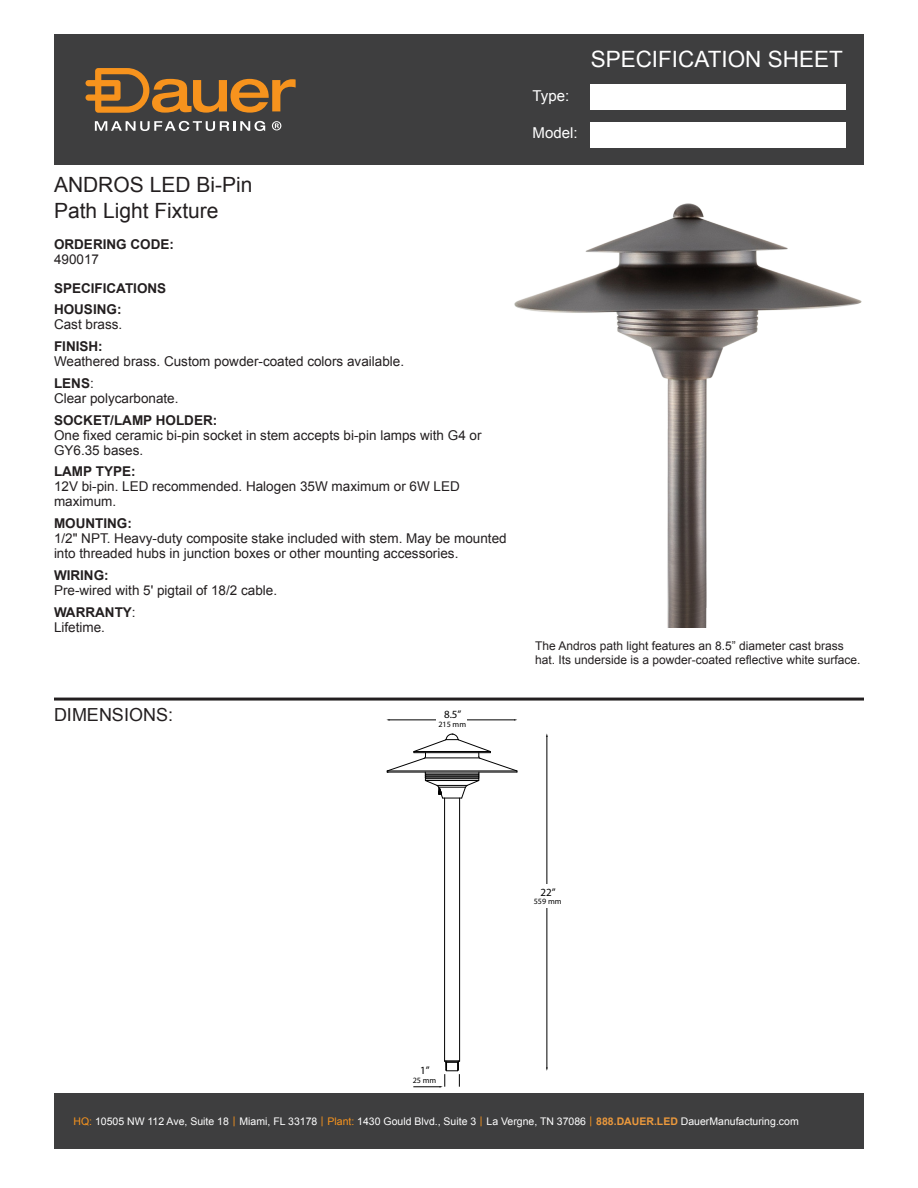
<style>
.page{position:relative;width:918px;height:1188px;background:#fff}
.page>*{position:absolute;margin:0;border:0;box-sizing:border-box;transform-origin:0 0}
.t1{font:22.5px "Arial";color:#fff}
.t2{font:21px/25.2px "Arial";color:#231f20}
.t3{font:18px "Arial";color:#231f20}
.t4{font:15px "Arial";color:#fff}
.t5{font:13.5px/15px "Arial";color:#231f20}
.t6{font:700 13.5px/21.8px "Arial";color:#231f20}
.t7{font:12px/14.4px "Arial";color:#231f20}
.t8{font:10.95px "Myriad Pro";color:#000}
.t9{font:10.5px "Arial";color:#fff}
.t10{font:8.1px "Myriad Pro";color:#000}
.s1{font-weight:700}
.s2{color:#f7931d}
.s3{font-weight:700;color:#ec993c}
</style>
<div class="page">
<hr style="left:54px;top:698px;width:810px;height:3px;background:#231f20">
<img style="left:514px;top:203px;width:348px;height:424px">
<div style="left:54px;top:34px;width:810px;height:131px;background:#3e3e3f"></div>
<div style="left:590px;top:85px;width:256px;height:25px;background:#fff"></div>
<div style="left:590px;top:122px;width:256px;height:25px;background:#fff"></div>
<svg style="left:95px;top:121px;width:170px;height:10px"></svg>
<svg style="left:272px;top:121px;width:9px;height:9px"></svg>
<svg style="left:85px;top:68px;width:211px;height:45px"></svg>
<div style="left:54px;top:1094px;width:810px;height:55px;background:#3e3e3f"></div>
<hr style="left:444px;top:798px;width:1px;height:263px;background:#000">
<hr style="left:459px;top:798px;width:1px;height:263px;background:#000">
<svg style="left:387px;top:734px;width:130px;height:65px"></svg>
<hr style="left:389px;top:720px;width:126px;height:1px;background:#000">
<div style="left:437px;top:711px;width:30px;height:16px;background:#fff"></div>
<hr style="left:547px;top:736px;width:1px;height:332px;background:#000">
<svg style="left:413px;top:1061px;width:47px;height:27px"></svg>
<div style="left:531px;top:884px;width:30px;height:24px;background:#fff"></div>
<p class="t4" style="left:533px;top:86px;width:38px">Type:</p>
<h1 class="t1" style="left:591px;top:45px;width:254px">SPECIFICATION SHEET</h1>
<h2 class="t2" style="left:54px;top:173px;width:200px">ANDROS LED Bi-Pin<br>Path Light Fixture</h2>
<p class="t6" style="left:54px;top:234px;width:122px">ORDERING CODE:</p>
<p class="t5" style="left:54px;top:252px;width:47px">490017</p>
<p class="t6" style="left:54px;top:278px;width:114px">SPECIFICATIONS<br>HOUSING:</p>
<p class="t5" style="left:54px;top:317px;width:70px">Cast brass.</p>
<p class="t6" style="left:54px;top:336px;width:50px">FINISH:</p>
<p class="t5" style="left:54px;top:351px;width:352px;line-height:21.8px">Weathered brass. Custom powder-coated colors available.<br><span class="s1">LENS</span>:</p>
<p class="t5" style="left:54px;top:391px;width:126px">Clear polycarbonate.</p>
<p class="t6" style="left:54px;top:410px;width:165px">SOCKET/LAMP HOLDER:</p>
<p class="t5" style="left:54px;top:428px;width:429px">One fixed ceramic bi-pin socket in stem accepts bi-pin lamps with G4 or<br>GY6.35 bases.</p>
<p class="t6" style="left:54px;top:461px;width:83px">LAMP TYPE:</p>
<p class="t5" style="left:54px;top:479px;width:407px">12V bi-pin. LED recommended. Halogen 35W maximum or 6W LED maximum.</p>
<p class="t6" style="left:54px;top:513px;width:79px">MOUNTING:</p>
<p class="t5" style="left:54px;top:531px;width:454px">1/2" NPT. Heavy-duty composite stake included with stem. May be mounted into threaded hubs in junction boxes or other mounting accessories.</p>
<p class="t6" style="left:54px;top:565px;width:56px">WIRING:</p>
<p class="t5" style="left:54px;top:579px;width:225px;line-height:21.8px">Pre-wired with 5' pigtail of 18/2 cable.<br><span class="s1">WARRANTY</span>:</p>
<p class="t5" style="left:54px;top:620px;width:53px">Lifetime.</p>
<h3 class="t3" style="left:54px;top:703px;width:121px">DIMENSIONS:</h3>
<p class="t8" style="left:444px;top:708px;width:19px">8.5”</p>
<p class="t10" style="left:438px;top:719px;width:29px">215 mm</p>
<p class="t7" style="left:535px;top:639px;width:327px">The Andros path light features an 8.5” diameter cast brass hat. Its underside is a powder-coated reflective white surface.</p>
<p class="t8" style="left:541px;top:885px;width:17px">22”</p>
<p class="t10" style="left:534px;top:897px;width:29px">559 mm</p>
<p class="t8" style="left:420px;top:1064px;width:11px">1”</p>
<p class="t10" style="left:413px;top:1075px;width:25px">25 mm</p>
<p class="t9" style="left:73px;top:1115px;width:727px"><span class="s2">HQ:</span> 10505 NW 112 Ave, Suite 18 <span class="s2">|</span> Miami, FL 33178 <span class="s2">| Plant:</span> 1430 Gould Blvd., Suite 3 <span class="s2">|</span> La Vergne, TN 37086 <span class="s2">|</span> <span class="s3">888.DAUER.LED</span> DauerManufacturing.com</p>
</div>
